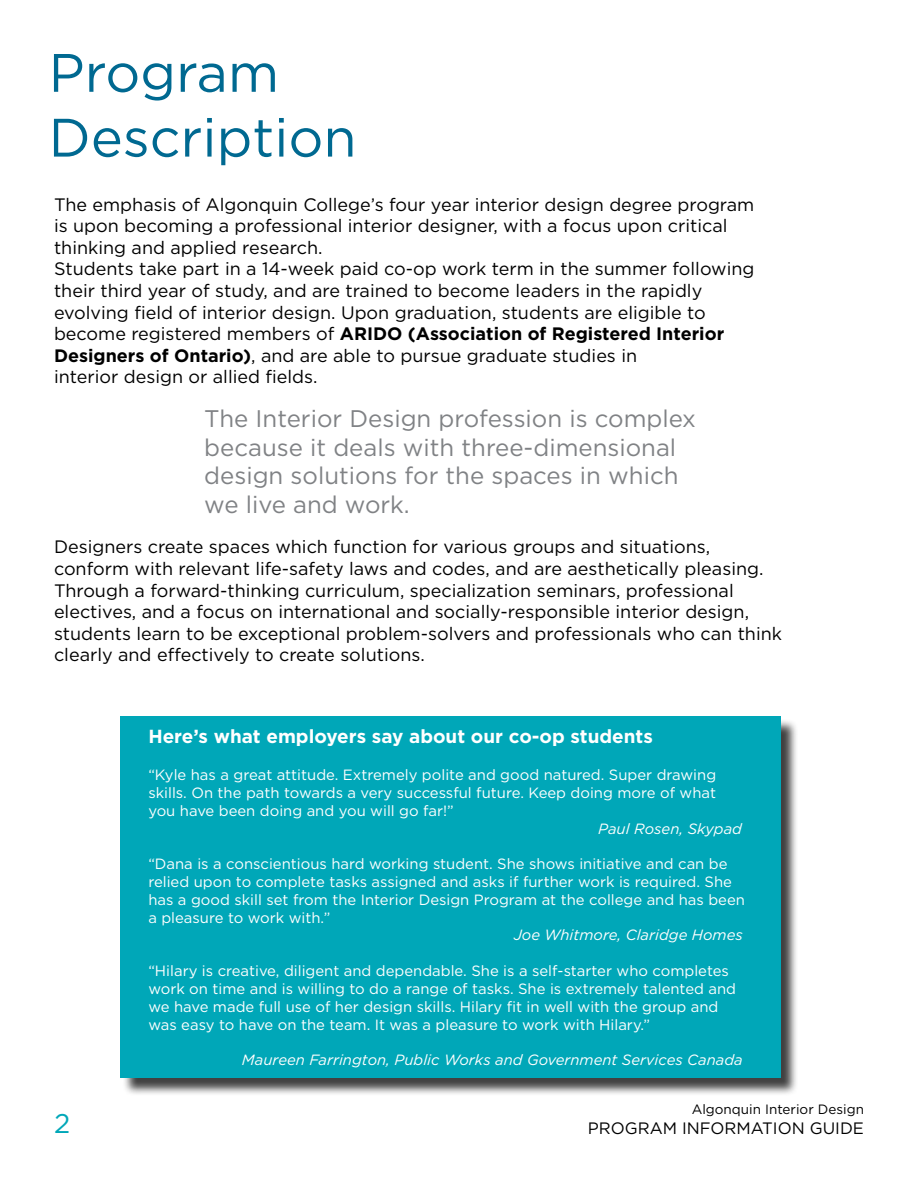
<style>
.page{position:relative;width:918px;height:1188px;background:#fff}
.page>*{position:absolute;margin:0;border:0;box-sizing:border-box;transform-origin:0 0}
.t1{font:54px/64.8px "Gotham";color:#006991}
.t2{font:27px "Gotham";color:#00a7b8}
.t3{font:24px/28.8px "Gotham";color:#808285}
.t4{font:700 18.9px "Gotham";color:#fff}
.t5{font:18px/21.6px "Gotham";color:#000}
.t6{font:16.5px "Gotham";color:#000}
.t7{font:14.85px/17.9px "Gotham";color:#fff}
.t8{font:italic 14.85px "Gotham";color:#fff}
.t9{font:13.5px "Gotham";color:#000}
.s1{font-weight:700}
</style>
<div class="page">
<div style="left:122px;top:718px;width:677px;height:378px;background:#000;opacity:.75"></div>
<div style="left:120px;top:716px;width:660px;height:362px;background:#00a7b8"></div>
<h1 class="t1" style="left:49px;top:39px;width:310px">Program<br>Description</h1>
<p class="t5" style="left:54px;top:193px;width:702px">The emphasis of Algonquin College’s four year interior design degree program is upon becoming a professional interior designer, with a focus upon critical thinking and applied research.<br>Students take part in a 14-week paid co-op work term in the summer following their third year of study, and are trained to become leaders in the rapidly evolving field of interior design. Upon graduation, students are eligible to become registered members of <span class="s1">ARIDO (Association of Registered Interior Designers of Ontario)</span>, and are able to pursue graduate studies in<br>interior design or allied fields.</p>
<h3 class="t3" style="left:204px;top:403px;width:493px">The Interior Design profession is complex because it deals with three-dimensional design solutions for the spaces in which we live and work.</h3>
<p class="t5" style="left:54px;top:536px;width:730px">Designers create spaces which function for various groups and situations, conform with relevant life-safety laws and codes, and are aesthetically pleasing.<br>Through a forward-thinking curriculum, specialization seminars, professional electives, and a focus on international and socially-responsible interior design, students learn to be exceptional problem-solvers and professionals who can think clearly and effectively to create solutions.</p>
<p class="t4" style="left:148px;top:724px;width:506px">Here’s what employers say about our co-op students</p>
<p class="t7" style="left:148px;top:766px;width:569px;text-align:justify">“Kyle has a great attitude. Extremely polite and good natured. Super drawing skills. On the path towards a very successful future. Keep doing more of what you have been doing and you will go far!”</p>
<p class="t8" style="left:598px;top:819px;width:145px">Paul Rosen, Skypad</p>
<p class="t7" style="left:148px;top:855px;width:598px">“Dana is a conscientious hard working student. She shows initiative and can be relied upon to complete tasks assigned and asks if further work is required. She has a good skill set from the Interior Design Program at the college and has been a pleasure to work with.”</p>
<p class="t8" style="left:514px;top:926px;width:231px">Joe Whitmore, Claridge Homes</p>
<p class="t7" style="left:148px;top:962px;width:589px">“Hilary is creative, diligent and dependable. She is a self-starter who completes work on time and is willing to do a range of tasks. She is extremely talented and we have made full use of her design skills. Hilary fit in well with the group and was easy to have on the team. It was a pleasure to work with Hilary.”</p>
<p class="t8" style="left:242px;top:1050px;width:502px">Maureen Farrington, Public Works and Government Services Canada</p>
<p class="t9" style="left:692px;top:1101px;width:174px">Algonquin Interior Design</p>
<h2 class="t2" style="left:54px;top:1106px;width:18px">2</h2>
<p class="t6" style="left:588px;top:1118px;width:278px">PROGRAM INFORMATION GUIDE</p>
</div>
